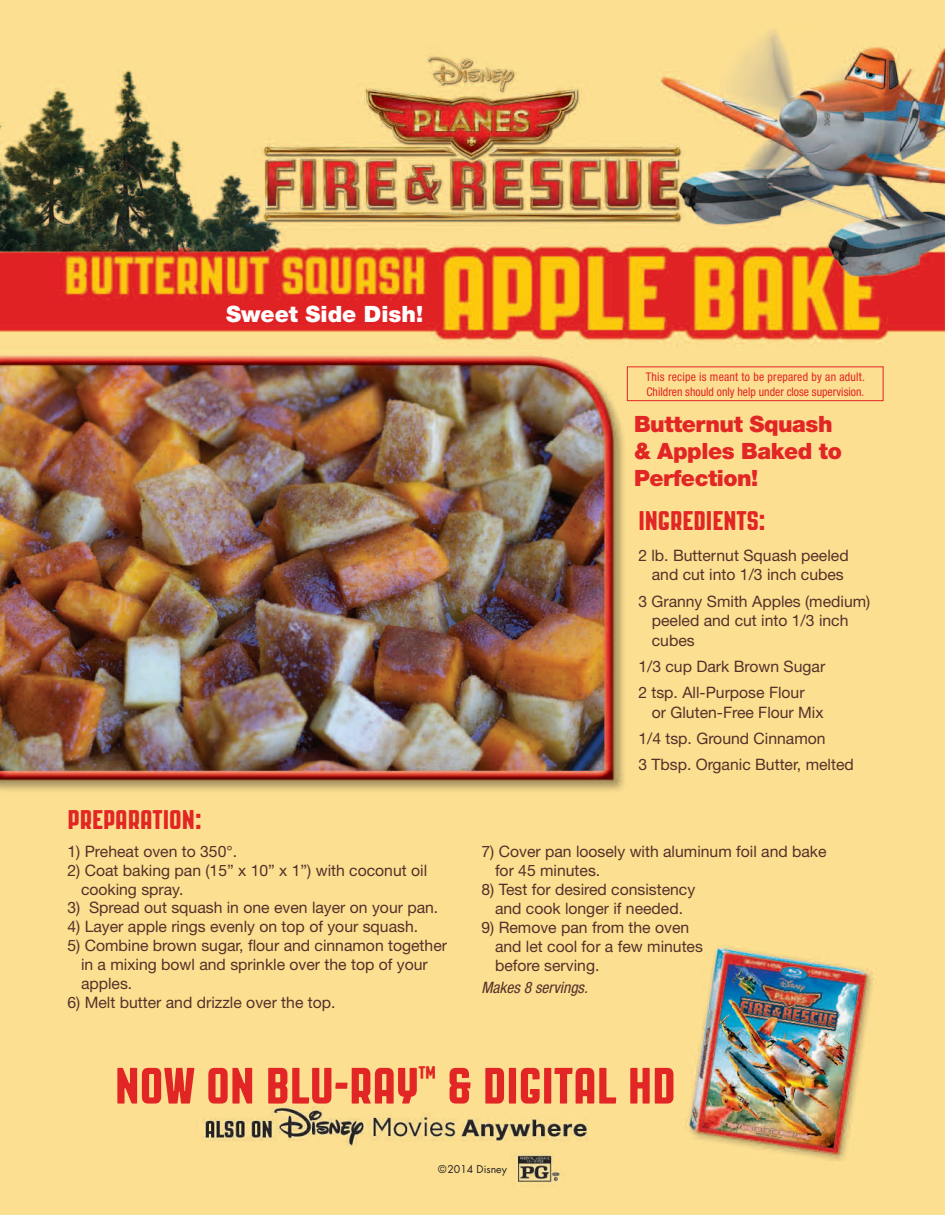
<style>
.page{position:relative;width:945px;height:1215px;background:#fff}
.page>*{position:absolute;margin:0;border:0;box-sizing:border-box;transform-origin:0 0}
.t1{font:51px "PAG Revolucion";color:#e22525}
.t2{font:27px "PAG Revolucion";color:#e22525}
.t3{font:900 22.5px/27px "Helvetica Neue";letter-spacing:-.02em;color:#e22525}
.t4{font:900 22.5px "Helvetica Neue";color:#fff}
.directions{font:15.75px/18.9px "Helvetica Neue";color:#54312a}
.ingredients{font:15.75px/19.5px "Helvetica Neue";color:#54312a}
.t5{font:italic condensed 15.75px "Helvetica Neue";color:#54312a}
.t6{font:condensed 12px "Helvetica Neue";color:#e22525}
.t7{font:condensed 12px "Helvetica Neue";letter-spacing:.02em;color:#e22525}
.t8{font:10.5px "Futura Std";color:#231f20}
</style>
<div class="page">
<img style="left:0;top:0;width:945px;height:1215px">
<div style="left:627px;top:366px;width:257px;height:35px;border:1px solid #e22525"></div>
<p class="t4" style="left:226px;top:301px;width:199px">Sweet Side Dish!</p>
<p class="t2" style="left:68px;top:805px;width:136px">PREPARATION:</p>
<p class="directions" style="left:68px;top:841px;width:171px">1) Preheat oven to 350°.</p>
<p class="directions" style="left:81px;top:860px;width:348px;text-indent:-14px">2) Coat baking pan (15” x 10” x 1”) with coconut oil cooking spray.</p>
<p class="directions" style="left:68px;top:898px;width:372px">3) Spread out squash in one even layer on your pan.</p>
<p class="directions" style="left:68px;top:917px;width:352px">4) Layer apple rings evenly on top of your squash.</p>
<p class="directions" style="left:81px;top:936px;width:368px;text-indent:-14px">5) Combine brown sugar, flour and cinnamon together in a mixing bowl and sprinkle over the top of your apples.</p>
<p class="directions" style="left:68px;top:993px;width:270px">6) Melt butter and drizzle over the top.</p>
<p class="t7" style="left:646px;top:370px;width:221px">This recipe is meant to be prepared by an adult.</p>
<p class="t6" style="left:647px;top:385px;width:219px">Children should only help under close supervision.</p>
<p class="t3" style="left:634px;top:410px;width:209px">Butternut Squash &amp; Apples Baked to<br>Perfection!</p>
<p class="t2" style="left:638px;top:506px;width:129px">INGREDIENTS:</p>
<p class="ingredients" style="left:638px;top:545px;width:212px;text-align:center">2 lb. Butternut Squash peeled and cut into 1/3 inch cubes</p>
<p class="ingredients" style="left:652px;top:591px;width:220px;text-indent:-14px">3 Granny Smith Apples (medium) peeled and cut into 1/3 inch cubes</p>
<p class="ingredients" style="left:638px;top:656px;width:188px">1/3 cup Dark Brown Sugar</p>
<p class="ingredients" style="left:652px;top:683px;width:173px;text-indent:-14px">2 tsp. All-Purpose Flour<br>or Gluten-Free Flour Mix</p>
<p class="ingredients" style="left:638px;top:728px;width:189px">1/4 tsp. Ground Cinnamon</p>
<p class="ingredients" style="left:638px;top:755px;width:217px">3 Tbsp. Organic Butter, melted</p>
<p class="directions" style="left:495px;top:842px;width:333px;text-indent:-14px">7) Cover pan loosely with aluminum foil and bake for 45 minutes.</p>
<p class="directions" style="left:482px;top:880px;width:215px;text-align:center">8) Test for desired consistency and cook longer if needed.</p>
<p class="directions" style="left:495px;top:918px;width:209px;text-indent:-14px">9) Remove pan from the oven and let cool for a few minutes before serving.</p>
<p class="t5" style="left:482px;top:979px;width:108px">Makes 8 servings.</p>
<p class="t1" style="left:115px;top:1058px;width:562px">NOW ON BLU-RAY<sup>™</sup> &amp; DIGITAL HD</p>
<p class="t8" style="left:438px;top:1163px;width:70px">©2014 Disney</p>
</div>
